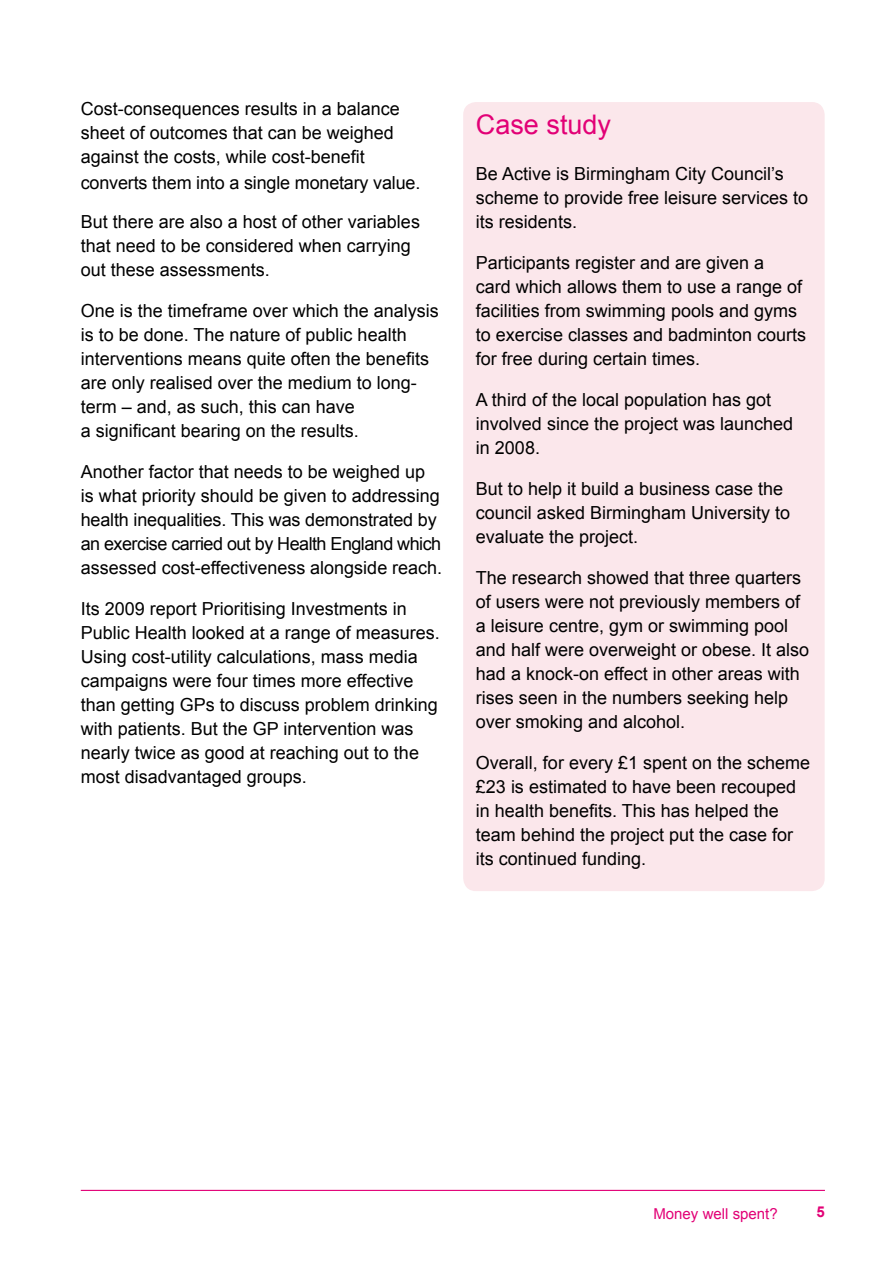
<style>
.page{position:relative;width:893px;height:1263px;background:#fff}
.page>*{position:absolute;margin:0;border:0;box-sizing:border-box;transform-origin:0 0}
.t1{font:27px "Arial";color:#e20076}
.t2{font:18px/24px "Arial";color:#000}
.t3{font:15px "Arial";color:#e20076}
.t4{font:700 15px "Arial";color:#e20076}
</style>
<div class="page">
<hr style="left:81px;top:1190px;width:744px;height:1px;background:#e20076">
<div style="left:463px;top:102px;width:362px;height:789px;background:#fbe7eb;border-radius:13px"></div>
<p class="t2" style="left:81px;top:97px;width:341px;line-height:24.5px">Cost-consequences results in a balance sheet of outcomes that can be weighed against the costs, while cost-benefit converts them into a single monetary value.</p>
<p class="t2" style="left:81px;top:210px;width:341px">But there are also a host of other variables that need to be considered when carrying out these assessments.</p>
<p class="t2" style="left:81px;top:299px;width:360px">One is the timeframe over which the analysis is to be done. The nature of public health interventions means quite often the benefits are only realised over the medium to long&shy;term – and, as such, this can have<br>a significant bearing on the results.</p>
<p class="t2" style="left:81px;top:460px;width:363px">Another factor that needs to be weighed up is what priority should be given to addressing health inequalities. This was demonstrated by an exercise carried out by Health England which assessed cost-effectiveness alongside reach.</p>
<p class="t2" style="left:81px;top:597px;width:361px">Its 2009 report Prioritising Investments in Public Health looked at a range of measures.<br>Using cost-utility calculations, mass media campaigns were four times more effective than getting GPs to discuss problem drinking with patients. But the GP intervention was nearly twice as good at reaching out to the most disadvantaged groups.</p>
<p class="t1" style="left:476px;top:107px;width:137px">Case study</p>
<p class="t2" style="left:476px;top:162px;width:334px">Be Active is Birmingham City Council’s scheme to provide free leisure services to its residents.</p>
<p class="t2" style="left:476px;top:251px;width:332px">Participants register and are given a<br>card which allows them to use a range of facilities from swimming pools and gyms to exercise classes and badminton courts for free during certain times.</p>
<p class="t2" style="left:476px;top:388px;width:319px">A third of the local population has got involved since the project was launched in 2008.</p>
<p class="t2" style="left:476px;top:477px;width:316px">But to help it build a business case the council asked Birmingham University to evaluate the project.</p>
<p class="t2" style="left:476px;top:566px;width:335px">The research showed that three quarters of users were not previously members of a leisure centre, gym or swimming pool and half were overweight or obese. It also had a knock-on effect in other areas with rises seen in the numbers seeking help over smoking and alcohol.</p>
<p class="t2" style="left:476px;top:751px;width:336px">Overall, for every £1 spent on the scheme £23 is estimated to have been recouped in health benefits. This has helped the team behind the project put the case for its continued funding.</p>
<p class="t3" style="left:653px;top:1203px;width:126px">Money well spent?</p>
<p class="t4" style="left:817px;top:1202px;width:10px">5</p>
</div>
